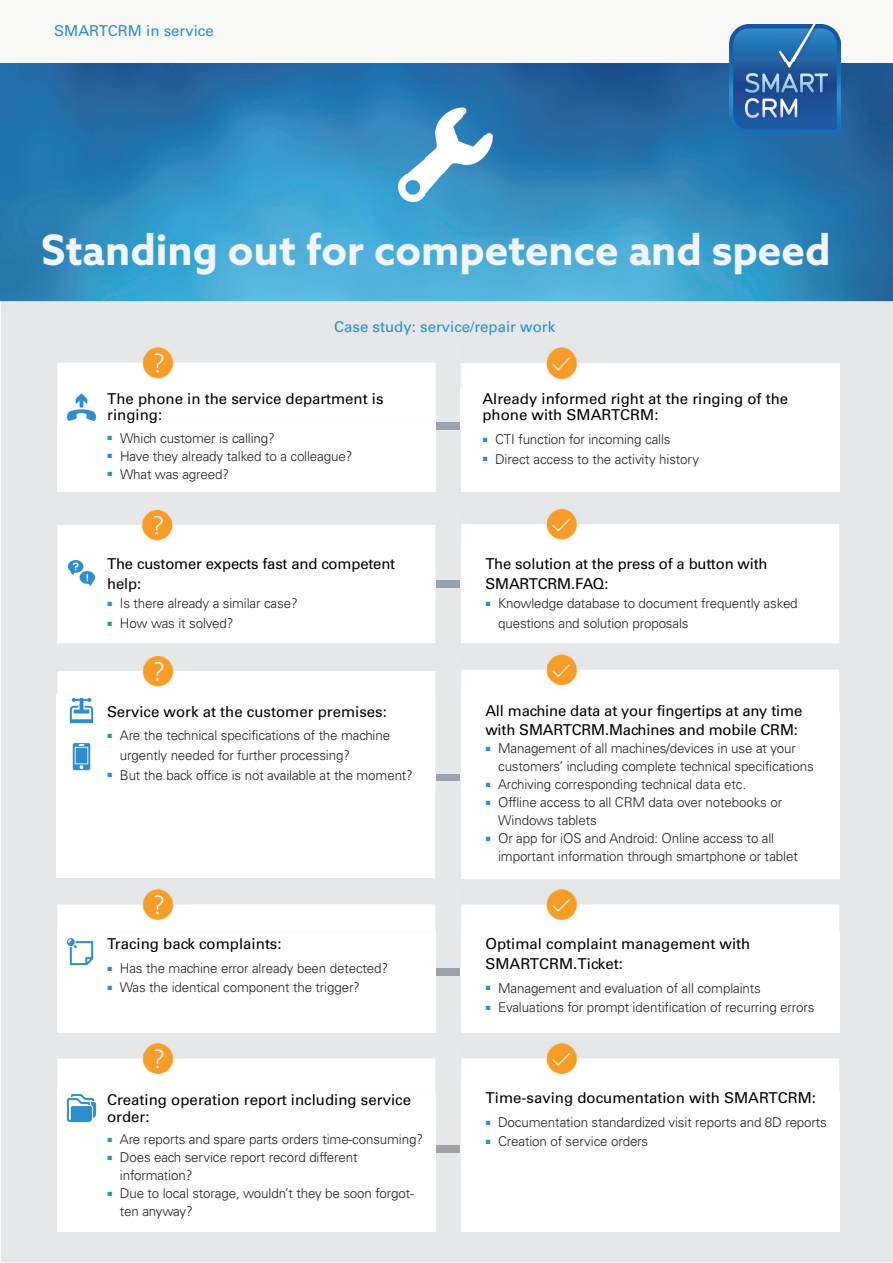
<style>
.page{position:relative;width:893px;height:1263px;background:#f8f8f7}
.page>*{position:absolute;margin:0;border:0;box-sizing:border-box;transform-origin:0 0}
.t1{font:700 42px "Azo Sans";color:#f1f4f8}
.t2{font:15px/19.5px "Univers LTCE";color:#000}
.t3{font:15px "Univers LTCE";color:#288fce}
.t4{font:300 13.5px/18px "Univers LTCE";letter-spacing:-.01em;color:#231f20}
</style>
<div class="page">
<div style="left:2px;top:300px;width:891px;height:962px;background:#e5e7e8"></div>
<div style="left:58px;top:422px;width:378px;height:70px;background:#fff"></div>
<div style="left:433px;top:968px;width:31px;height:7px;background:#9ba2a9"></div>
<div style="left:310px;top:423px;width:274px;height:7px;background:#9ba2a9"></div>
<div style="left:436px;top:581px;width:25px;height:7px;background:#9ba2a9"></div>
<div style="left:432px;top:774px;width:34px;height:7px;background:#9ba2a9"></div>
<img style="left:0;top:63px;width:893px;height:238px">
<img style="left:388px;top:98px;width:114px;height:114px">
<img style="left:730px;top:24px;width:110px;height:109px">
<img style="left:57px;top:889px;width:379px;height:43px">
<img style="left:461px;top:889px;width:378px;height:42px">
<div style="left:461px;top:931px;width:378px;height:102px;background:#fff"></div>
<div style="left:57px;top:932px;width:379px;height:101px;background:#fff"></div>
<img style="left:57px;top:656px;width:379px;height:118px">
<div style="left:57px;top:695px;width:378px;height:183px;background:#fff"></div>
<img style="left:461px;top:654px;width:378px;height:59px">
<div style="left:461px;top:713px;width:378px;height:165px;background:#fff"></div>
<img style="left:57px;top:510px;width:379px;height:133px">
<img style="left:461px;top:509px;width:378px;height:134px">
<img style="left:67px;top:558px;width:30px;height:30px">
<img style="left:57px;top:347px;width:379px;height:141px">
<img style="left:58px;top:422px;width:378px;height:66px">
<img style="left:310px;top:423px;width:126px;height:7px">
<img style="left:461px;top:347px;width:378px;height:145px">
<img style="left:461px;top:423px;width:123px;height:7px">
<img style="left:67px;top:392px;width:30px;height:31px">
<img style="left:72px;top:742px;width:19px;height:29px">
<img style="left:69px;top:697px;width:25px;height:27px">
<div style="left:431px;top:1145px;width:31px;height:7px;background:#9ba2a9"></div>
<img style="left:57px;top:1043px;width:379px;height:127px">
<img style="left:461px;top:1043px;width:378px;height:48px">
<div style="left:461px;top:1091px;width:378px;height:141px;background:#fff"></div>
<div style="left:57px;top:1094px;width:378px;height:138px;background:#fff"></div>
<img style="left:67px;top:1093px;width:30px;height:30px">
<img style="left:67px;top:938px;width:27px;height:28px">
<p class="t3" style="left:54px;top:22px;width:161px">SMARTCRM in service</p>
<h1 class="t1" style="left:41px;top:222px;width:791px">Standing out for competence and speed</h1>
<p class="t3" style="left:334px;top:318px;width:222px">Case study: service/repair work</p>
<p class="t2" style="left:107px;top:391px;width:278px;line-height:16.5px">The phone in the service department is ringing:</p>
<p class="t4" style="left:107px;top:429px;width:169px"><sup>■</sup> Which customer is calling?</p>
<p class="t4" style="left:107px;top:447px;width:247px"><sup>■</sup> Have they already talked to a colleague?</p>
<p class="t4" style="left:107px;top:465px;width:123px"><sup>■</sup> What was agreed?</p>
<p class="t2" style="left:107px;top:555px;width:290px">The customer expects fast and competent help:</p>
<p class="t4" style="left:107px;top:595px;width:192px"><sup>■</sup> Is there already a similar case?</p>
<p class="t4" style="left:107px;top:614px;width:128px"><sup>■</sup> How was it solved?</p>
<p class="t2" style="left:107px;top:702px;width:281px">Service work at the customer premises:</p>
<p class="t4" style="left:120px;top:726px;width:272px;line-height:19.5px;text-indent:-13px"><sup>■</sup> Are the technical specifications of the machine urgently needed for further processing?</p>
<p class="t4" style="left:107px;top:766px;width:307px"><sup>■</sup> But the back office is not available at the moment?</p>
<p class="t2" style="left:107px;top:934px;width:176px">Tracing back complaints:</p>
<p class="t4" style="left:107px;top:959px;width:283px"><sup>■</sup> Has the machine error already been detected?</p>
<p class="t4" style="left:107px;top:979px;width:254px"><sup>■</sup> Was the identical component the trigger?</p>
<p class="t2" style="left:107px;top:1092px;width:305px;line-height:16.5px">Creating operation report including service order:</p>
<p class="t4" style="left:107px;top:1131px;width:317px"><sup>■</sup> Are reports and spare parts orders time-consuming?</p>
<p class="t4" style="left:120px;top:1149px;width:239px;text-indent:-13px"><sup>■</sup> Does each service report record different information?</p>
<p class="t4" style="left:120px;top:1185px;width:295px;text-indent:-13px"><sup>■</sup> Due to local storage, wouldn’t they be soon forgot&shy;ten anyway?</p>
<p class="t2" style="left:482px;top:391px;width:307px;line-height:16.5px">Already informed right at the ringing of the phone with SMARTCRM:</p>
<p class="t4" style="left:482px;top:430px;width:190px"><sup>■</sup> CTI function for incoming calls</p>
<p class="t4" style="left:482px;top:450px;width:218px"><sup>■</sup> Direct access to the activity history</p>
<p class="t2" style="left:485px;top:555px;width:284px">The solution at the press of a button with<br>SMARTCRM.FAQ:</p>
<p class="t4" style="left:498px;top:594px;width:301px;line-height:19.5px;text-indent:-13px"><sup>■</sup> Knowledge database to document frequently asked questions and solution proposals</p>
<p class="t2" style="left:485px;top:701px;width:318px">All machine data at your fingertips at any time with SMARTCRM.Machines and mobile CRM:</p>
<p class="t4" style="left:498px;top:739px;width:317px;text-indent:-13px"><sup>■</sup> Management of all machines/devices in use at your customers’ including complete technical specifications</p>
<p class="t4" style="left:485px;top:775px;width:262px"><sup>■</sup> Archiving corresponding technical data etc.</p>
<p class="t4" style="left:498px;top:793px;width:285px;text-indent:-13px"><sup>■</sup> Offline access to all CRM data over notebooks or<br>Windows tablets</p>
<p class="t4" style="left:498px;top:829px;width:301px;text-indent:-13px"><sup>■</sup> Or app for iOS and Android: Online access to all important information through smartphone or tablet</p>
<p class="t2" style="left:485px;top:935px;width:267px">Optimal complaint management with<br>SMARTCRM.Ticket:</p>
<p class="t4" style="left:485px;top:979px;width:277px"><sup>■</sup> Management and evaluation of all complaints</p>
<p class="t4" style="left:485px;top:998px;width:330px"><sup>■</sup> Evaluations for prompt identification of recurring errors</p>
<p class="t2" style="left:485px;top:1088px;width:332px">Time-saving documentation with SMARTCRM:</p>
<p class="t4" style="left:485px;top:1113px;width:343px"><sup>■</sup> Documentation standardized visit reports and 8D reports</p>
<p class="t4" style="left:485px;top:1133px;width:164px"><sup>■</sup> Creation of service orders</p>
</div>
